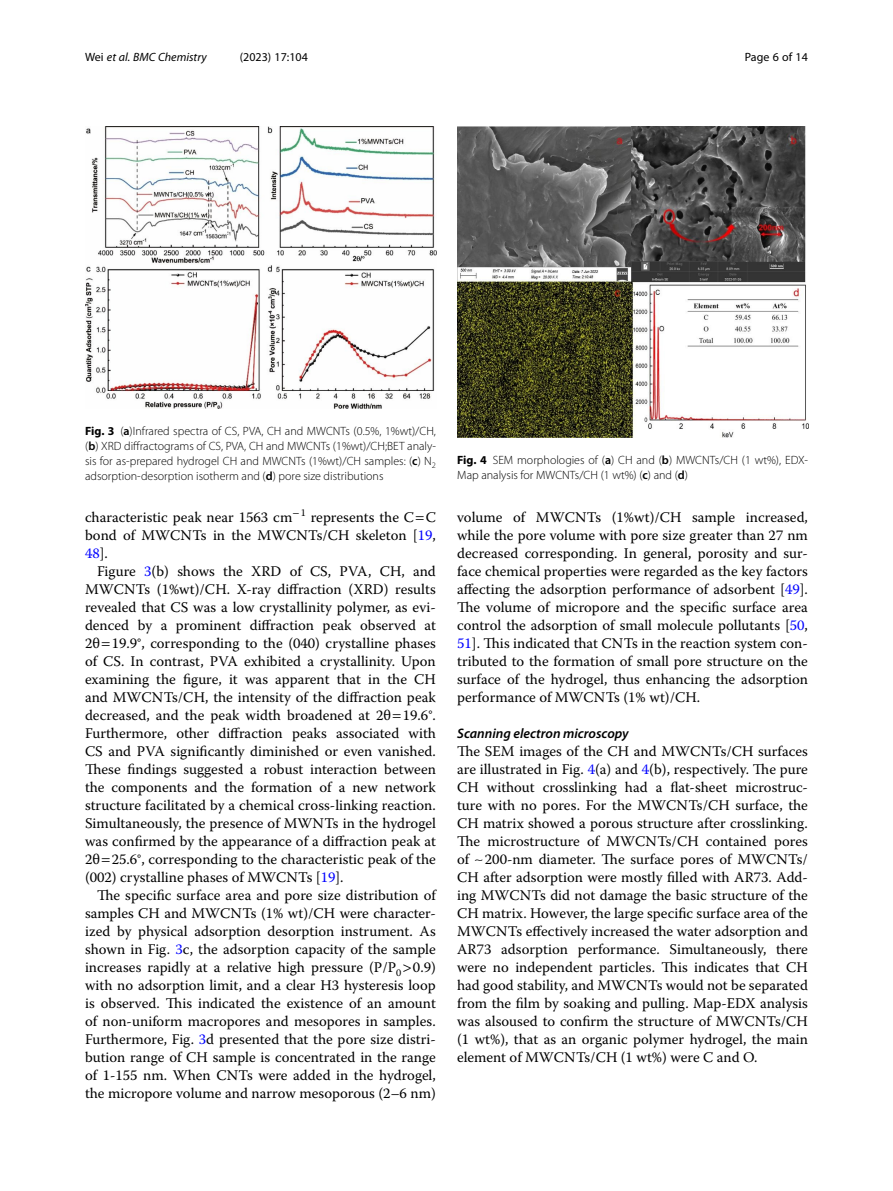
<style>
.page{position:relative;width:893px;height:1191px;background:#fff}
.page>*{position:absolute;margin:0;border:0;box-sizing:border-box;transform-origin:0 0}
.Body_Text_Indent{font:14.7px/18px "Warnock Pro";color:#000;text-align:justify}
.Body_Text{font:14.7px/18px "Warnock Pro";color:#000;text-align:justify}
.Head_3{font:italic 600 13.8px "Myriad Pro";color:#000}
.Figure_Caption{font:300 12px/15px "Myriad Pro";color:#000}
.t1{font:12px "Myriad Pro";color:#000}
.t2{font:italic 12px "Myriad Pro";color:#000}
.s1{font-style:normal}
.s2{font-weight:700}
.s3{font-weight:600}
.s4{color:#00f}
</style>
<div class="page">
<img style="left:457px;top:126px;width:351px;height:311px">
<img style="left:85px;top:126px;width:351px;height:282px">
<p class="t2" style="left:85px;top:50px;width:123px"><span class="s1">Wei</span> et al. BMC Chemistry</p>
<p class="t1" style="left:240px;top:50px;width:70px">(2023) 17:104</p>
<p class="t1" style="left:745px;top:50px;width:65px">Page 6 of 14</p>
<p class="Figure_Caption" style="left:85px;top:424px;width:352px;text-align:justify"><span class="s2">Fig. 3</span> (<span class="s3">a</span>)Infrared spectra of CS, PVA, CH and MWCNTs (0.5%, 1%wt)/CH, (<span class="s3">b</span>) XRD diffractograms of CS, PVA, CH and MWCNTs (1%wt)/CH;BET analy&shy;sis for as-prepared hydrogel CH and MWCNTs (1%wt)/CH samples: (<span class="s3">c</span>) N<sub>2 </sub>adsorption-desorption isotherm and (<span class="s3">d</span>) pore size distributions</p>
<p class="Body_Text" style="left:85px;top:508px;width:352px">characteristic peak near 1563 cm<sup>−</sup><sup>1</sup> represents the C C bond of MWCNTs in the MWCNTs/CH skeleton [<span class="s4">19</span>, <span class="s4">48</span>].</p>
<p class="Body_Text_Indent" style="left:85px;top:562px;width:352px;text-indent:12px">Figure <span class="s4">3</span>(b) shows the XRD of CS, PVA, CH, and MWCNTs (1%wt)/CH. X-ray diffraction (XRD) results revealed that CS was a low crystallinity polymer, as evi&shy;denced by a prominent diffraction peak observed at 2θ 19.9°, corresponding to the (040) crystalline phases of CS. In contrast, PVA exhibited a crystallinity. Upon examining the figure, it was apparent that in the CH and MWCNTs/CH, the intensity of the diffraction peak decreased, and the peak width broadened at 2θ 19.6°.<br>Furthermore, other diffraction peaks associated with CS and PVA significantly diminished or even vanished.<br>These findings suggested a robust interaction between the components and the formation of a new network structure facilitated by a chemical cross-linking reaction.<br>Simultaneously, the presence of MWNTs in the hydrogel was confirmed by the appearance of a diffraction peak at 2θ 25.6°, corresponding to the characteristic peak of the (002) crystalline phases of MWCNTs [<span class="s4">19</span>].</p>
<p class="Body_Text_Indent" style="left:85px;top:886px;width:352px;text-indent:12px">The specific surface area and pore size distribution of samples CH and MWCNTs (1% wt)/CH were character&shy;ized by physical adsorption desorption instrument. As shown in Fig. <span class="s4">3</span>c, the adsorption capacity of the sample increases rapidly at a relative high pressure (P/P<sub>0</sub> 0.9) with no adsorption limit, and a clear H3 hysteresis loop is observed. This indicated the existence of an amount of non-uniform macropores and mesopores in samples.<br>Furthermore, Fig. <span class="s4">3</span>d presented that the pore size distri&shy;bution range of CH sample is concentrated in the range of 1-155 nm. When CNTs were added in the hydrogel, the micropore volume and narrow mesoporous (2–6 nm)</p>
<p class="Figure_Caption" style="left:457px;top:453px;width:352px"><span class="s2">Fig. 4</span> SEM morphologies of (<span class="s3">a</span>) CH and (<span class="s3">b</span>) MWCNTs/CH (1 wt%), EDX-<br>Map analysis for MWCNTs/CH (1 wt%) (<span class="s3">c</span>) and (<span class="s3">d</span>)</p>
<p class="Body_Text_Indent" style="left:457px;top:508px;width:352px">volume of MWCNTs (1%wt)/CH sample increased, while the pore volume with pore size greater than 27 nm decreased corresponding. In general, porosity and sur&shy;face chemical properties were regarded as the key factors affecting the adsorption performance of adsorbent [<span class="s4">49</span>].<br>The volume of micropore and the specific surface area control the adsorption of small molecule pollutants [<span class="s4">50</span>, <span class="s4">51</span>]. This indicated that CNTs in the reaction system con&shy;tributed to the formation of small pore structure on the surface of the hydrogel, thus enhancing the adsorption performance of MWCNTs (1% wt)/CH.</p>
<p class="Head_3" style="left:457px;top:725px;width:173px">Scanning electron microscopy</p>
<p class="Body_Text" style="left:457px;top:742px;width:352px">The SEM images of the CH and MWCNTs/CH surfaces are illustrated in Fig. <span class="s4">4</span>(a) and <span class="s4">4</span>(b), respectively. The pure CH without crosslinking had a flat-sheet microstruc&shy;ture with no pores. For the MWCNTs/CH surface, the CH matrix showed a porous structure after crosslinking.<br>The microstructure of MWCNTs/CH contained pores of 200-nm diameter. The surface pores of MWCNTs/ CH after adsorption were mostly filled with AR73. Add&shy;ing MWCNTs did not damage the basic structure of the CH matrix. However, the large specific surface area of the MWCNTs effectively increased the water adsorption and AR73 adsorption performance. Simultaneously, there were no independent particles. This indicates that CH had good stability, and MWCNTs would not be separated from the film by soaking and pulling. Map-EDX analysis was alsoused to confirm the structure of MWCNTs/CH (1 wt%), that as an organic polymer hydrogel, the main element of MWCNTs/CH (1 wt%) were C and O.</p>
</div>
